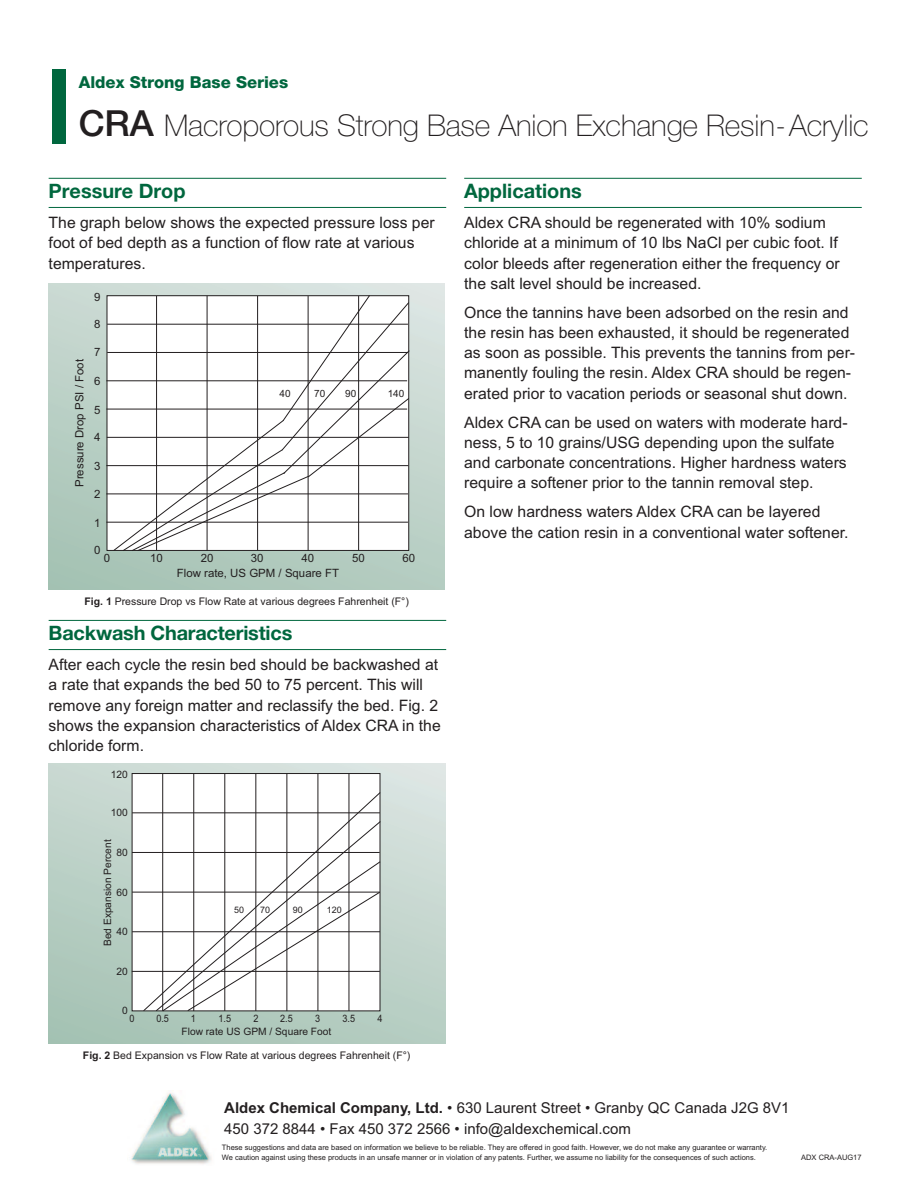
<style>
.page{position:relative;width:918px;height:1188px;background:#fff}
.page>*{position:absolute;margin:0;border:0;box-sizing:border-box;transform-origin:0 0}
.t1{font:100 30px "Helvetica ISVT";letter-spacing:-.005em;color:#231f20}
.t2{font:700 19.8px "Helvetica ISVT";letter-spacing:-.01em;color:#00673e}
.t3{font:700 19.8px "Helvetica Neue";color:#00673e}
.t4{font:800 16.5px "Helvetica ISVT";color:#00673e}
.t5{font:15.75px/20.2px "Arial";color:#231f20}
.t6{font:15px/21px "Arial";color:#231f20}
.t7{font:11.4px "Arial";color:#231f20}
.t8{font:10.5px "Arial";color:#231f20}
.t9{font:10.2px "Arial";color:#231f20}
.t10{font:10.2px "Arial";color:#231f20;scale:.89 1}
.t11{font:10.05px "Arial";color:#231f20}
.t12{font:9px "Arial";color:#231f20}
.t13{font:7.5px/10.5px "Arial";color:#231f20}
.s1{font-weight:500;font-size:36px}
.s2{font-weight:700}
</style>
<div class="page">
<img style="left:131px;top:1090px;width:81px;height:74px">
<div style="left:52px;top:70px;width:13px;height:74px;background:#00673e"></div>
<hr style="left:49px;top:178px;width:397px;height:1px;background:#00673e">
<hr style="left:49px;top:207px;width:397px;height:1px;background:#00673e">
<hr style="left:49px;top:620px;width:397px;height:1px;background:#00673e">
<hr style="left:49px;top:649px;width:397px;height:1px;background:#00673e">
<hr style="left:464px;top:178px;width:398px;height:1px;background:#00673e">
<hr style="left:464px;top:207px;width:398px;height:1px;background:#00673e">
<svg style="left:49px;top:284px;width:395px;height:305px;background:#bcd1c7"></svg>
<hr style="left:106px;top:380px;width:301px;height:1px;background:#231f20">
<hr style="left:106px;top:494px;width:302px;height:1px;background:#231f20">
<hr style="left:106px;top:409px;width:301px;height:1px;background:#231f20">
<hr style="left:106px;top:465px;width:302px;height:1px;background:#231f20">
<hr style="left:106px;top:522px;width:302px;height:1px;background:#231f20">
<hr style="left:107px;top:437px;width:302px;height:1px;background:#231f20">
<svg style="left:113px;top:295px;width:297px;height:257px"></svg>
<hr style="left:107px;top:324px;width:301px;height:1px;background:#231f20">
<hr style="left:107px;top:352px;width:301px;height:1px;background:#231f20">
<div style="left:49px;top:764px;width:396px;height:279px;background:linear-gradient(to bottom,#d2deda,#abc6b8)"></div>
<div style="left:132px;top:774px;width:248px;height:237px;background:#fff"></div>
<hr style="left:287px;top:774px;width:1px;height:237px;background:#231f20">
<hr style="left:224px;top:774px;width:1px;height:237px;background:#231f20">
<hr style="left:162px;top:773px;width:1px;height:238px;background:#231f20">
<hr style="left:349px;top:773px;width:1px;height:238px;background:#231f20">
<hr style="left:318px;top:774px;width:1px;height:237px;background:#231f20">
<hr style="left:256px;top:774px;width:1px;height:237px;background:#231f20">
<hr style="left:193px;top:774px;width:1px;height:237px;background:#231f20">
<hr style="left:132px;top:931px;width:248px;height:1px;background:#231f20">
<hr style="left:132px;top:813px;width:248px;height:1px;background:#231f20">
<hr style="left:132px;top:892px;width:248px;height:1px;background:#231f20">
<hr style="left:132px;top:971px;width:248px;height:1px;background:#231f20">
<hr style="left:132px;top:852px;width:248px;height:1px;background:#231f20">
<svg style="left:143px;top:792px;width:238px;height:220px"></svg>
<p class="t4" style="left:79px;top:77px;width:211px">Aldex Strong Base Series</p>
<h1 class="t1" style="left:79px;top:115px;width:792px"><span class="s1">CRA</span> Macroporous Strong Base Anion Exchange Resin-Acrylic</h1>
<p class="t2" style="left:49px;top:184px;width:138px">Pressure Drop</p>
<p class="t5" style="left:49px;top:213px;width:388px">The graph below shows the expected pressure loss per foot of bed depth as a function of flow rate at various temperatures.</p>
<p class="t7" style="left:72px;top:487px;width:129px;rotate:-90deg">Pressure Drop PSI / Foot</p>
<p class="t7" style="left:94px;top:289px;width:8px">9</p>
<p class="t7" style="left:94px;top:316px;width:8px">8</p>
<p class="t7" style="left:94px;top:345px;width:8px">7</p>
<p class="t7" style="left:94px;top:373px;width:8px">6</p>
<p class="t7" style="left:94px;top:402px;width:8px">5</p>
<p class="t7" style="left:94px;top:430px;width:8px">4</p>
<p class="t7" style="left:94px;top:459px;width:8px">3</p>
<p class="t7" style="left:94px;top:486px;width:8px">2</p>
<p class="t7" style="left:94px;top:515px;width:8px">1</p>
<p class="t7" style="left:94px;top:543px;width:8px">0</p>
<p class="t11" style="left:280px;top:386px;width:13px">40</p>
<p class="t11" style="left:345px;top:386px;width:13px">90</p>
<p class="t11" style="left:314px;top:386px;width:13px">70</p>
<p class="t11" style="left:388px;top:386px;width:18px">140</p>
<p class="t7" style="left:104px;top:551px;width:8px">0</p>
<p class="t7" style="left:150px;top:551px;width:14px">10</p>
<p class="t7" style="left:201px;top:551px;width:14px">20</p>
<p class="t7" style="left:251px;top:551px;width:14px">30</p>
<p class="t7" style="left:302px;top:551px;width:14px">40</p>
<p class="t7" style="left:352px;top:551px;width:14px">50</p>
<p class="t7" style="left:402px;top:551px;width:14px">60</p>
<p class="t7" style="left:177px;top:566px;width:164px">Flow rate, US GPM / Square FT</p>
<p class="t8" style="left:84px;top:596px;width:326px"><span class="s2">Fig. 1</span> Pressure Drop vs Flow Rate at various degrees Fahrenheit (F°)</p>
<p class="t2" style="left:49px;top:626px;width:245px">Backwash Characteristics</p>
<p class="t5" style="left:49px;top:655px;width:394px">After each cycle the resin bed should be backwashed at a rate that expands the bed 50 to 75 percent. This will remove any foreign matter and reclassify the bed. Fig. 2 shows the expansion characteristics of Aldex CRA in the chloride form.</p>
<p class="t9" style="left:111px;top:768px;width:19px">120</p>
<p class="t9" style="left:111px;top:805px;width:19px">100</p>
<p class="t9" style="left:116px;top:846px;width:13px">80</p>
<p class="t9" style="left:116px;top:886px;width:13px">60</p>
<p class="t9" style="left:116px;top:925px;width:13px">40</p>
<p class="t9" style="left:116px;top:965px;width:13px">20</p>
<p class="t9" style="left:122px;top:1004px;width:7px">0</p>
<p class="t9" style="left:101px;top:946px;width:108px;rotate:-90deg">Bed Expansion Percent</p>
<p class="t12" style="left:234px;top:904px;width:11px">50</p>
<p class="t12" style="left:293px;top:903px;width:11px">90</p>
<p class="t12" style="left:260px;top:904px;width:11px">70</p>
<p class="t12" style="left:327px;top:903px;width:16px">120</p>
<p class="t10" style="left:129px;top:1011px;width:7px">0</p>
<p class="t10" style="left:156px;top:1011px;width:16px">0.5</p>
<p class="t10" style="left:191px;top:1011px;width:7px">1</p>
<p class="t10" style="left:219px;top:1011px;width:16px">1.5</p>
<p class="t10" style="left:253px;top:1011px;width:7px">2</p>
<p class="t10" style="left:280px;top:1011px;width:16px">2.5</p>
<p class="t10" style="left:315px;top:1011px;width:7px">3</p>
<p class="t10" style="left:342px;top:1011px;width:16px">3.5</p>
<p class="t10" style="left:377px;top:1011px;width:7px">4</p>
<p class="t9" style="left:182px;top:1025px;width:151px">Flow rate US GPM / Square Foot</p>
<p class="t8" style="left:83px;top:1049px;width:329px"><span class="s2">Fig. 2</span> Bed Expansion vs Flow Rate at various degrees Fahrenheit (F°)</p>
<p class="t3" style="left:464px;top:179px;width:119px">Applications</p>
<p class="t5" style="left:464px;top:213px;width:377px">Aldex CRA should be regenerated with 10% sodium chloride at a minimum of 10 lbs NaCl per cubic foot. If color bleeds after regeneration either the frequency or the salt level should be increased.</p>
<p class="t5" style="left:464px;top:302px;width:393px">Once the tannins have been adsorbed on the resin and the resin has been exhausted, it should be regenerated as soon as possible. This prevents the tannins from per&shy;manently fouling the resin. Aldex CRA should be regen&shy;erated prior to vacation periods or seasonal shut down.</p>
<p class="t5" style="left:464px;top:412px;width:385px">Aldex CRA can be used on waters with moderate hard&shy;ness, 5 to 10 grains/USG depending upon the sulfate and carbonate concentrations. Higher hardness waters require a softener prior to the tannin removal step.</p>
<p class="t5" style="left:464px;top:502px;width:386px">On low hardness waters Aldex CRA can be layered above the cation resin in a conventional water softener.</p>
<p class="t6" style="left:224px;top:1098px;width:567px"><span class="s2">Aldex Chemical Company, Ltd.</span> • 630 Laurent Street • Granby QC Canada J2G 8V1<br>450 372 8844 • Fax 450 372 2566 • info@aldexchemical.com</p>
<p class="t13" style="left:222px;top:1142px;width:547px">These suggestions and data are based on information we believe to be reliable. They are offered in good faith. However, we do not make any guarantee or warranty.<br>We caution against using these products in an unsafe manner or in violation of any patents. Further, we assume no liability for the consequences of such actions.</p>
<p class="t13" style="left:801px;top:1152px;width:62px">ADX CRA-AUG17</p>
</div>
